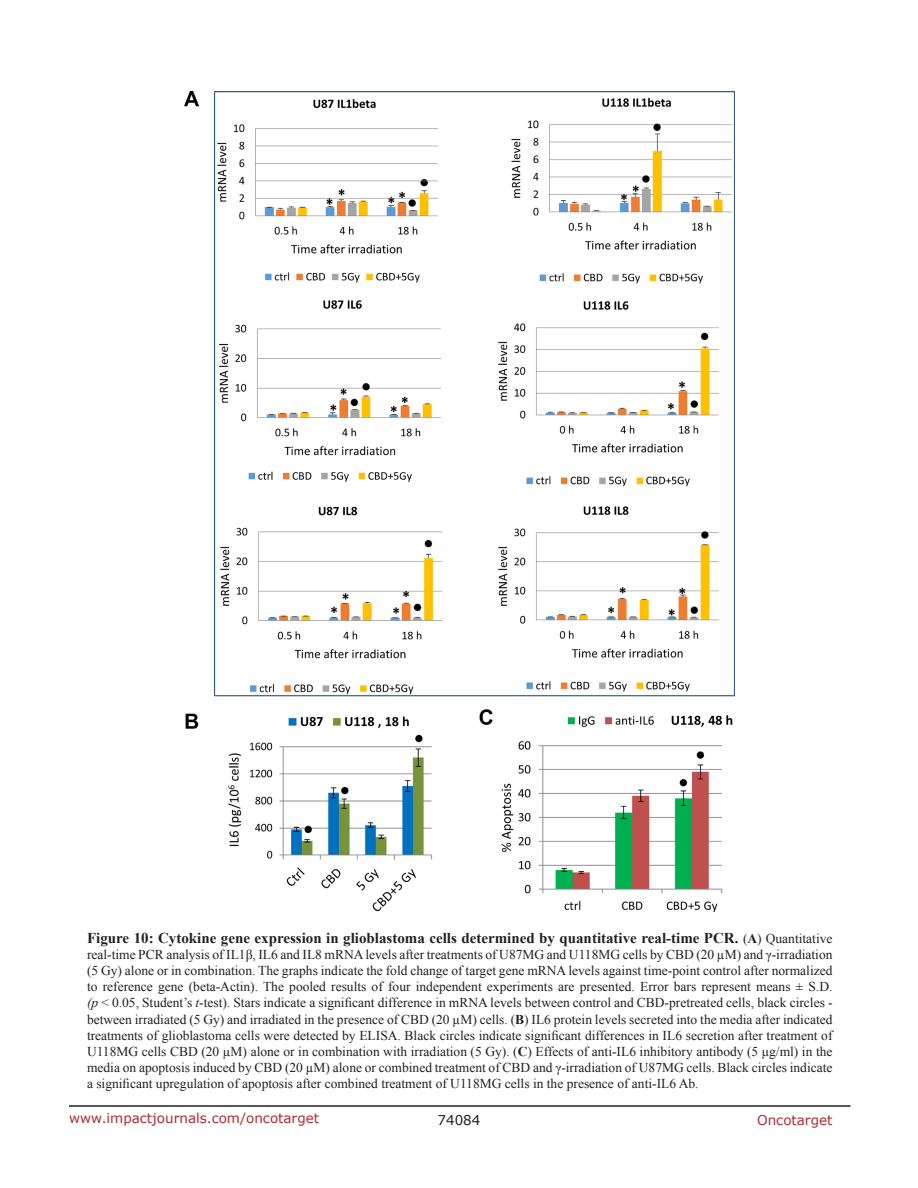
<style>
.page{position:relative;width:918px;height:1188px;background:#fff}
.page>*{position:absolute;margin:0;border:0;box-sizing:border-box;transform-origin:0 0}
.FigureText{font:700 15px "Times New Roman";color:#231f20}
.FigureText-2{font:13.5px/16.2px "Times New Roman";color:#231f20;text-align:justify}
.t1{font:13.5px "Verdana";color:#ac2b31}
.t2{font:13.5px "Verdana";color:#231f20}
.s1{font-weight:400;font-size:13.5px}
.s2{font-size:13.5px}
.s3{font-style:italic}
.s4{font-weight:700}
</style>
<div class="page">
<hr style="left:69px;top:1105px;width:781px;height:2px;background:#231f20">
<img style="left:185px;top:92px;width:550px;height:820px">
<p class="FigureText" style="left:87px;top:927px;width:747px">Figure 10: Cytokine gene expression in glioblastoma cells determined by quantitative real-time PCR. <span class="s1">(</span><span class="s2">A</span><span class="s1">) Quantitative</span></p>
<p class="FigureText-2" style="left:87px;top:946px;width:747px">real-time PCR analysis of IL1β, IL6 and IL8 mRNA levels after treatments of U87MG and U118MG cells by CBD (20 µM) and γ-irradiation (5 Gy) alone or in combination. The graphs indicate the fold change of target gene mRNA levels against time-point control after normalized to reference gene (beta-Actin). The pooled results of four independent experiments are presented. Error bars represent means ± S.D. <span class="s3">(p</span> &lt; 0.05, Student’s <span class="s3">t</span>-test). Stars indicate a significant difference in mRNA levels between control and CBD-pretreated cells, black circles - between irradiated (5 Gy) and irradiated in the presence of CBD (20 µM) cells. (<span class="s4">B</span>) IL6 protein levels secreted into the media after indicated treatments of glioblastoma cells were detected by ELISA. Black circles indicate significant differences in IL6 secretion after treatment of U118MG cells CBD (20 µM) alone or in combination with irradiation (5 Gy). (<span class="s4">C</span>) Effects of anti-IL6 inhibitory antibody (5 μg/ml) in the media on apoptosis induced by CBD (20 µM) alone or combined treatment of CBD and γ-irradiation of U87MG cells. Black circles indicate a significant upregulation of apoptosis after combined treatment of U118MG cells in the presence of anti-IL6 Ab.</p>
<p class="t1" style="left:69px;top:1109px;width:252px">www.impactjournals.com/oncotarget</p>
<p class="t2" style="left:438px;top:1111px;width:44px">74084</p>
<p class="t1" style="left:757px;top:1111px;width:77px">Oncotarget</p>
</div>
